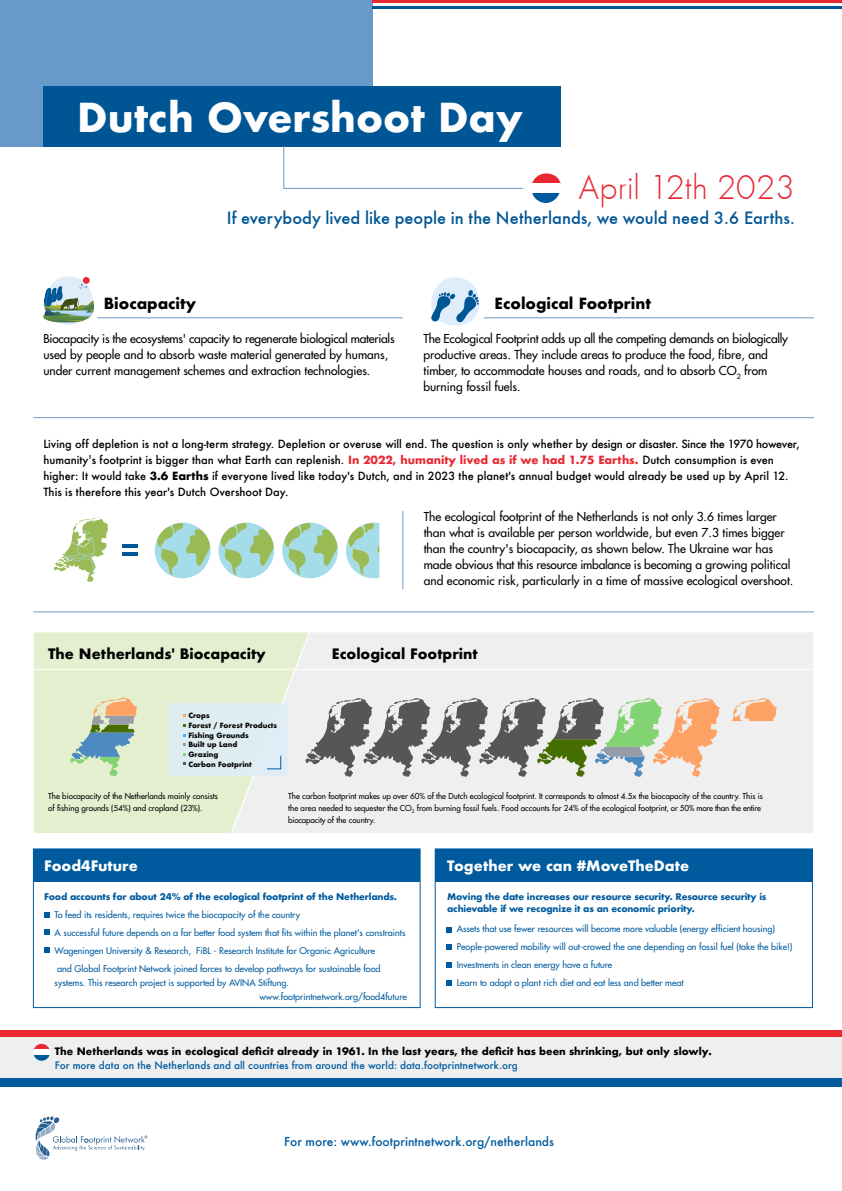
<style>
.page{position:relative;width:842px;height:1191px;background:#fff}
.page>*{position:absolute;margin:0;border:0;box-sizing:border-box;transform-origin:0 0}
.t1{font:700 38.8px "Futura";color:#fff}
.t2{font:35.7px "Futura T Light";color:#e92832}
.t3{font:18.5px "Futura T Medium";color:#005695}
.t4{font:700 15px "Futura";color:#000}
.t5{font:700 14px "Futura";color:#000}
.t6{font:700 14px "Futura";color:#fff}
.t7{font:12px/16px "Futura";color:#000}
.t8{font:500 12px "Futura";color:#005b9e}
.t9{font:500 11px/16px "Futura";color:#000}
.t10{font:700 10px "Futura";color:#000}
.t11{font:500 10px "Futura";color:#005b9e}
.t12{font:9px/18px "Futura";color:#005b9e}
.t13{font:700 9px/12px "Futura";letter-spacing:-.02em;color:#005b9e}
.t14{font:8px/12px "Futura";color:#000}
.t15{font:700 7px/9.7px "Futura";color:#000}
.s1{font-weight:400;font-size:12px}
.s2{font-weight:700;color:#e92832}
.s3{font-weight:700}
</style>
<div class="page">
<div style="left:309px;top:633px;width:504px;height:200px;background:#efefef"></div>
<svg style="left:34px;top:632px;width:275px;height:201px;background:#e4efd3"></svg>
<div style="left:435px;top:849px;width:377px;height:32px;background:#005b9e"></div>
<div style="left:0;top:0;width:373px;height:147px;background:#679ac9"></div>
<div style="left:43px;top:86px;width:518px;height:61px;background:#005695"></div>
<div style="left:0;top:1030px;width:842px;height:34px;background:#e92832"></div>
<div style="left:0;top:1061px;width:842px;height:25px;background:#005b9e"></div>
<hr style="left:373px;top:0;width:469px;height:3px;background:#e92832">
<hr style="left:373px;top:6px;width:469px;height:3px;background:#005695">
<div style="left:435px;top:848px;width:378px;height:160px;border:1px solid #005b9e"></div>
<svg style="left:446px;top:927px;width:6px;height:5px"></svg>
<svg style="left:446px;top:944px;width:6px;height:6px"></svg>
<svg style="left:446px;top:962px;width:6px;height:6px"></svg>
<svg style="left:446px;top:980px;width:6px;height:6px"></svg>
<div style="left:0;top:1037px;width:842px;height:41px;background:#efefef"></div>
<svg style="left:36px;top:1116px;width:111px;height:44px"></svg>
<svg style="left:34px;top:1043px;width:16px;height:6px"></svg>
<div style="left:33px;top:1049px;width:17px;height:6px;background:#fff"></div>
<svg style="left:33px;top:1055px;width:17px;height:5px"></svg>
<svg style="left:532px;top:173px;width:29px;height:10px"></svg>
<svg style="left:532px;top:193px;width:28px;height:10px"></svg>
<svg style="left:44px;top:912px;width:6px;height:6px"></svg>
<svg style="left:44px;top:929px;width:6px;height:6px"></svg>
<svg style="left:44px;top:947px;width:6px;height:6px"></svg>
<div style="left:33px;top:849px;width:387px;height:32px;background:#005b9e"></div>
<div style="left:33px;top:848px;width:388px;height:160px;border:1px solid #005b9e"></div>
<hr style="left:97px;top:317px;width:306px;height:1px;background:#679ac9">
<hr style="left:33px;top:417px;width:781px;height:1px;background:#679ac9">
<hr style="left:33px;top:611px;width:781px;height:1px;background:#679ac9">
<hr style="left:402px;top:511px;width:1px;height:78px;background:#679ac9">
<hr style="left:34px;top:669px;width:259px;height:1px;background:#fff">
<hr style="left:296px;top:669px;width:517px;height:1px;background:#fff">
<hr style="left:484px;top:317px;width:330px;height:1px;background:#679ac9">
<svg style="left:431px;top:277px;width:48px;height:49px"></svg>
<svg style="left:283px;top:146px;width:241px;height:43px"></svg>
<svg style="left:43px;top:276px;width:51px;height:49px"></svg>
<div style="left:170px;top:703px;width:118px;height:73px;background:#deedf1"></div>
<svg style="left:267px;top:755px;width:14px;height:14px"></svg>
<svg style="left:70px;top:697px;width:67px;height:79px;background:#b7c7b2"></svg>
<svg style="left:732px;top:698px;width:45px;height:23px"></svg>
<svg style="left:305px;top:698px;width:415px;height:79px"></svg>
<svg style="left:54px;top:517px;width:54px;height:65px"></svg>
<svg style="left:155px;top:522px;width:55px;height:56px"></svg>
<svg style="left:218px;top:522px;width:56px;height:56px"></svg>
<svg style="left:282px;top:522px;width:56px;height:56px"></svg>
<hr style="left:122px;top:545px;width:16px;height:3px;background:#005695">
<hr style="left:122px;top:552px;width:16px;height:3px;background:#005695">
<svg style="left:346px;top:522px;width:33px;height:56px"></svg>
<h1 class="t1" style="left:77px;top:89px;width:447px">Dutch Overshoot Day</h1>
<p class="t4" style="left:104px;top:292px;width:94px">Biocapacity</p>
<h2 class="t2" style="left:578px;top:167px;width:218px">April 12th 2023</h2>
<h3 class="t3" style="left:227px;top:207px;width:569px">If everybody lived like people in the Netherlands, we would need 3.6 Earths.</h3>
<p class="t4" style="left:495px;top:292px;width:158px">Ecological Footprint</p>
<p class="t7" style="left:43px;top:330px;width:353px">Biocapacity is the ecosystems' capacity to regenerate biological materials used by people and to absorb waste material generated by humans, under current management schemes and extraction technologies.</p>
<p class="t7" style="left:423px;top:330px;width:366px">The Ecological Footprint adds up all the competing demands on biologically productive areas. They include areas to produce the food, fibre, and timber, to accommodate houses and roads, and to absorb CO<sub>2</sub> from burning fossil fuels.</p>
<p class="t9" style="left:43px;top:436px;width:758px">Living off depletion is not a long-term strategy. Depletion or overuse will end. The question is only whether by design or disaster. Since the 1970 however, humanity<span class="s1">'</span>s footprint is bigger than what Earth can replenish. <span class="s2">In 2022, humanity lived as if we had 1.75 Earths.</span> Dutch consumption is even higher: It would take <span class="s3">3.6 Earths</span> if everyone lived like today's Dutch, and in 2023 the planet's annual budget would already be used up by April 12.<br>This is therefore this year's Dutch Overshoot Day.</p>
<p class="t7" style="left:424px;top:509px;width:371px">The ecological footprint of the Netherlands is not only 3.6 times larger than what is available per person worldwide, but even 7.3 times bigger than the country's biocapacity, as shown below. The Ukraine war has made obvious that this resource imbalance is becoming a growing political and economic risk, particularly in a time of massive ecological overshoot.</p>
<p class="t5" style="left:48px;top:643px;width:219px">The Netherlands' Biocapacity</p>
<p class="t5" style="left:332px;top:643px;width:148px">Ecological Footprint</p>
<p class="t15" style="left:188px;top:711px;width:90px">Crops<br>Forest / Forest Products<br>Fishing Grounds<br>Built up Land<br>Grazing<br>Carbon Footprint</p>
<p class="t14" style="left:48px;top:790px;width:171px">The biocapacity of the Netherlands mainly consists of fishing grounds (54%) and cropland (23%).</p>
<p class="t14" style="left:288px;top:790px;width:476px">The carbon footprint makes up over 60% of the Dutch ecological footprint. It corresponds to almost 4.5x the biocapacity of the country. This is the area needed to sequester the CO<sub>2</sub> from burning fossil fuels. Food accounts for 24% of the ecological footprint, or 50% more than the entire biocapacity of the country.</p>
<p class="t6" style="left:44px;top:855px;width:95px">Food4Future</p>
<p class="t13" style="left:44px;top:890px;width:354px">Food accounts for about 24% of the ecological footprint of the Netherlands.</p>
<p class="t12" style="left:55px;top:906px;width:352px">To feed its residents, requires twice the biocapacity of the country<br>A successful future depends on a far better food system that fits within the planet's constraints Wageningen University &amp; Research, FiBL - Research Institute for Organic Agriculture<br>and Global Footprint Network joined forces to develop pathways for sustainable food</p>
<p class="t12" style="left:259px;top:976px;width:149px;line-height:14px;text-indent:-205px">systems. This research project is supported by AVINA Stiftung. www.footprintnetwork.org/food4future</p>
<p class="t6" style="left:447px;top:855px;width:243px">Together we can #MoveTheDate</p>
<p class="t13" style="left:447px;top:890px;width:321px">Moving the date increases our resource security. Resource security is achievable if we recognize it as an economic priority.</p>
<p class="t12" style="left:457px;top:920px;width:337px">Assets that use fewer resources will become more valuable (energy efficient housing)<br>People-powered mobility will out-crowed the one depending on fossil fuel (take the bike!)<br>Investments in clean energy have a future<br>Learn to adopt a plant rich diet and eat less and better meat</p>
<p class="t10" style="left:55px;top:1043px;width:658px">The Netherlands was in ecological deficit already in 1961. In the last years, the deficit has been shrinking, but only slowly.</p>
<p class="t11" style="left:55px;top:1058px;width:464px">For more data on the Netherlands and all countries from around the world: data.footprintnetwork.org</p>
<p class="t8" style="left:284px;top:1132px;width:271px">For more: www.footprintnetwork.org/netherlands</p>
</div>
